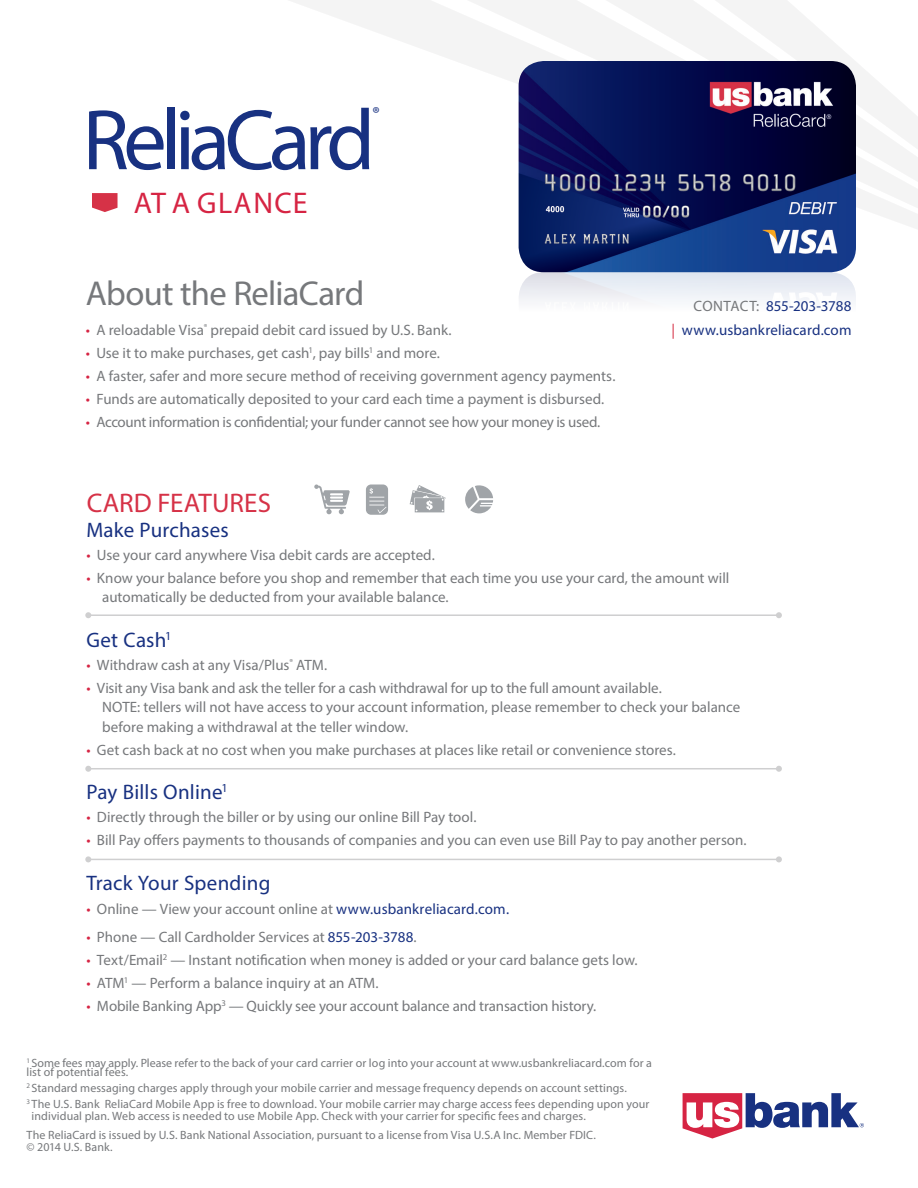
<style>
.page{position:relative;width:918px;height:1188px;background:#fff}
.page>*{position:absolute;margin:0;border:0;box-sizing:border-box;transform-origin:0 0}
.t1{font:86.55px "Myriad Pro";letter-spacing:-.07em;color:#183181}
.t2{font:34.65px "Myriad Pro";letter-spacing:-.02em;color:#76787b}
.t3{font:30px "Myriad Pro";letter-spacing:.04em;color:#d62443}
.t4{font:27px "Myriad Pro";letter-spacing:.005em;color:#d63247}
.t5{font:21px "Myriad Pro";letter-spacing:.01em;color:#183181}
.t6{font:17.4px "Myriad Pro";color:#183181}
.t7{font:15px/19.5px "Myriad Pro";color:#76787b}
.t8{font:15px "Myriad Pro";letter-spacing:-.02em;color:#76787b}
.t9{font:15px/24px "Myriad Pro";letter-spacing:.01em;color:#183181;text-align:right}
.t10{font:12px/12px "Myriad Pro";letter-spacing:.005em;color:#76787b}
.s1{color:#d62443}
.s2{color:#76787b}
.s3{color:#d63247}
.s4{color:#183181}
</style>
<div class="page">
<svg style="left:92px;top:193px;width:26px;height:19px"></svg>
<svg style="left:290px;top:0;width:628px;height:250px"></svg>
<img style="left:519px;top:61px;width:337px;height:240px">
<hr style="left:88px;top:614px;width:691px;height:2px;background:#cfcfd0">
<svg style="left:85px;top:612px;width:6px;height:6px"></svg>
<svg style="left:776px;top:612px;width:6px;height:6px"></svg>
<hr style="left:88px;top:768px;width:691px;height:1px;background:#cfcfd0">
<svg style="left:85px;top:766px;width:6px;height:6px"></svg>
<svg style="left:776px;top:766px;width:6px;height:6px"></svg>
<hr style="left:88px;top:859px;width:691px;height:1px;background:#cfcfd0">
<svg style="left:85px;top:856px;width:6px;height:6px"></svg>
<svg style="left:776px;top:856px;width:6px;height:6px"></svg>
<svg style="left:683px;top:1093px;width:181px;height:46px"></svg>
<svg style="left:314px;top:484px;width:36px;height:30px"></svg>
<svg style="left:409px;top:485px;width:37px;height:28px"></svg>
<svg style="left:366px;top:484px;width:22px;height:31px"></svg>
<svg style="left:465px;top:485px;width:28px;height:28px"></svg>
<p class="t1" style="left:82px;top:87px;width:294px">ReliaCard</p>
<p class="t6" style="left:372px;top:102px;width:9px">®</p>
<p class="t3" style="left:134px;top:185px;width:175px">AT A GLANCE</p>
<p class="t2" style="left:86px;top:272px;width:280px">About the ReliaCard</p>
<p class="t7" style="left:86px;top:320px;width:367px"><span class="s1">•</span> A reloadable Visa<sup>®</sup> prepaid debit card issued by U.S. Bank.</p>
<p class="t7" style="left:86px;top:343px;width:356px"><span class="s1">•</span> Use it to make purchases, get cash<sup>1</sup>, pay bills<sup>1</sup> and more.</p>
<p class="t7" style="left:86px;top:366px;width:531px"><span class="s1">•</span> A faster, safer and more secure method of receiving government agency payments.</p>
<p class="t7" style="left:86px;top:389px;width:520px"><span class="s1">•</span> Funds are automatically deposited to your card each time a payment is disbursed.</p>
<p class="t8" style="left:86px;top:413px;width:516px"><span class="s1">•</span> Account information is confidential; your funder cannot see how your money is used.</p>
<p class="t9" style="left:672px;top:294px;width:182px"><span class="s2">CONTACT:</span> 855-203-3788<br><span class="s3">|</span> www.usbankreliacard.com</p>
<p class="t4" style="left:87px;top:486px;width:186px">CARD FEATURES</p>
<p class="t5" style="left:86px;top:517px;width:144px">Make Purchases</p>
<p class="t7" style="left:86px;top:545px;width:350px"><span class="s1">•</span> Use your card anywhere Visa debit cards are accepted.</p>
<p class="t7" style="left:102px;top:568px;width:629px;text-indent:-16px"><span class="s1">•</span> Know your balance before you shop and remember that each time you use your card, the amount will automatically be deducted from your available balance.</p>
<p class="t5" style="left:86px;top:627px;width:86px">Get Cash<sup>1</sup></p>
<p class="t7" style="left:86px;top:655px;width:242px"><span class="s1">•</span> Withdraw cash at any Visa/Plus<sup>®</sup> ATM.</p>
<p class="t7" style="left:102px;top:678px;width:640px;text-indent:-16px"><span class="s1">•</span> Visit any Visa bank and ask the teller for a cash withdrawal for up to the full amount available.<br>NOTE: tellers will not have access to your account information, please remember to check your balance before making a withdrawal at the teller window.</p>
<p class="t7" style="left:86px;top:740px;width:591px"><span class="s1">•</span> Get cash back at no cost when you make purchases at places like retail or convenience stores.</p>
<p class="t5" style="left:86px;top:779px;width:143px">Pay Bills Online<sup>1</sup></p>
<p class="t7" style="left:86px;top:807px;width:392px"><span class="s1">•</span> Directly through the biller or by using our online Bill Pay tool.</p>
<p class="t7" style="left:86px;top:830px;width:662px"><span class="s1">•</span> Bill Pay offers payments to thousands of companies and you can even use Bill Pay to pay another person.</p>
<p class="t5" style="left:86px;top:870px;width:186px">Track Your Spending</p>
<p class="t7" style="left:86px;top:899px;width:424px"><span class="s1">•</span> Online — View your account online at <span class="s4">www.usbankreliacard.com.</span></p>
<p class="t7" style="left:86px;top:927px;width:332px"><span class="s1">•</span> Phone — Call Cardholder Services at <span class="s4">855-203-3788</span>.</p>
<p class="t7" style="left:86px;top:950px;width:553px"><span class="s1">•</span> Text/Email<sup>2</sup> — Instant notification when money is added or your card balance gets low.</p>
<p class="t7" style="left:86px;top:973px;width:294px"><span class="s1">•</span> ATM<sup>1</sup> — Perform a balance inquiry at an ATM.</p>
<p class="t7" style="left:86px;top:996px;width:511px"><span class="s1">•</span> Mobile Banking App<sup>3</sup> — Quickly see your account balance and transaction history.</p>
<p class="t10" style="left:27px;top:1059px;width:627px;line-height:9px"><sup>1</sup> Some fees may apply. Please refer to the back of your card carrier or log into your account at www.usbankreliacard.com for a list of potential fees.</p>
<p class="t10" style="left:27px;top:1082px;width:602px"><sup>2</sup> Standard messaging charges apply through your mobile carrier and message frequency depends on account settings.</p>
<p class="t10" style="left:32px;top:1098px;width:619px;text-indent:-5px"><sup>3</sup> The U.S. Bank ReliaCard Mobile App is free to download. Your mobile carrier may charge access fees depending upon your individual plan. Web access is needed to use Mobile App. Check with your carrier for specific fees and charges.</p>
<p class="t10" style="left:27px;top:1128px;width:571px">The ReliaCard is issued by U.S. Bank National Association, pursuant to a license from Visa U.S.A Inc. Member FDIC. © 2014 U.S. Bank.</p>
</div>
